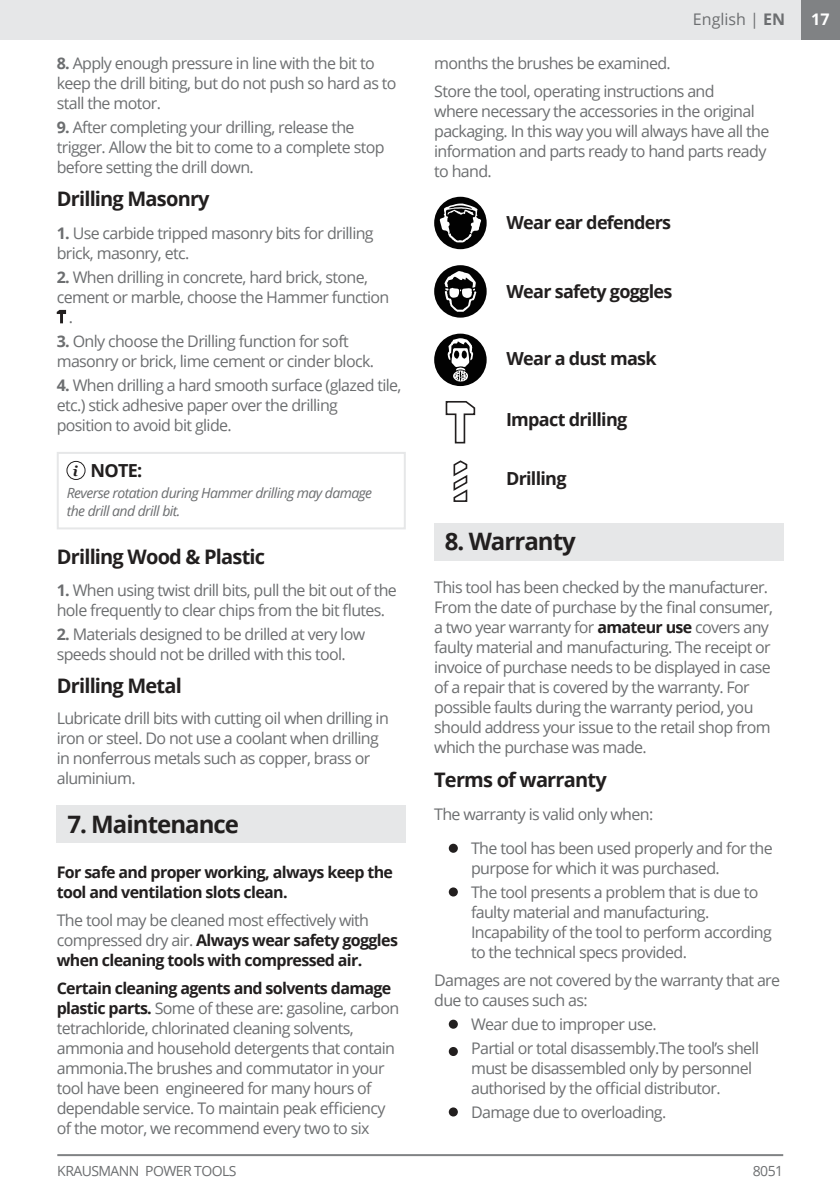
<style>
.page{position:relative;width:840px;height:1191px;background:#fff}
.page>*{position:absolute;margin:0;border:0;box-sizing:border-box;transform-origin:0 0}
.t1{font:700 24px "Open Sans";letter-spacing:-.04em;color:#221f1f}
.t2{font:700 20px "Open Sans";letter-spacing:-.04em;color:#221f1f}
.t3{font:700 18px "Open Sans";letter-spacing:-.04em;color:#221f1f}
.t4{font:16px/20px "Open Sans";letter-spacing:-.04em;color:#6c6e70}
.t5{font:700 16px/20px "Open Sans";letter-spacing:-.04em;color:#221f1f}
.t6{font:16px "Open Sans";color:#6c6e70}
.t7{font:700 16px "Open Sans";color:#fff}
.t8{font:italic 700 14.2px "Georgia";color:#221f1f}
.t9{font:italic 14px/18px "Open Sans";letter-spacing:-.04em;color:#6c6e70}
.t10{font:14px "Open Sans";letter-spacing:-.04em;color:#6c6e70}
.s1{font-weight:700}
.s2{font-weight:400;color:#6c6e70}
.s3{font-weight:700;color:#221f1f}
</style>
<div class="page">
<div style="left:800px;top:0;width:39px;height:40px;background:#808284"></div>
<hr style="left:57px;top:1154px;width:725px;height:2px;background:#808284">
<svg style="left:57px;top:310px;width:9px;height:13px"></svg>
<div style="left:0;top:0;width:800px;height:40px;background:#e6e7e8"></div>
<div style="left:57px;top:452px;width:348px;height:77px;border:2px solid #e6e7e8"></div>
<div style="left:66px;top:461px;width:19px;height:19px;border:1px solid #221f1f;border-radius:50%"></div>
<div style="left:57px;top:805px;width:348px;height:38px;background:#e6e7e8"></div>
<div style="left:434px;top:197px;width:52px;height:52px;background:#020202;border-radius:50%"></div>
<svg style="left:439px;top:203px;width:42px;height:40px"></svg>
<div style="left:434px;top:265px;width:52px;height:53px;background:#020202;border-radius:50%"></div>
<svg style="left:444px;top:271px;width:32px;height:41px"></svg>
<div style="left:434px;top:334px;width:52px;height:52px;background:#020202;border-radius:50%"></div>
<svg style="left:447px;top:338px;width:26px;height:43px"></svg>
<svg style="left:445px;top:401px;width:31px;height:43px"></svg>
<svg style="left:453px;top:460px;width:15px;height:42px"></svg>
<div style="left:448px;top:887px;width:9px;height:9px;background:#221f1f;border-radius:50%"></div>
<div style="left:434px;top:523px;width:348px;height:38px;background:#e6e7e8"></div>
<div style="left:448px;top:843px;width:9px;height:9px;background:#221f1f;border-radius:50%"></div>
<div style="left:448px;top:1107px;width:9px;height:9px;background:#221f1f;border-radius:50%"></div>
<div style="left:448px;top:1019px;width:9px;height:9px;background:#221f1f;border-radius:50%"></div>
<div style="left:448px;top:1047px;width:9px;height:9px;background:#221f1f;border-radius:50%"></div>
<p class="t4" style="left:57px;top:53px;width:341px"><span class="s1">8.</span> Apply enough pressure in line with the bit to keep the drill biting, but do not push so hard as to stall the motor.</p>
<p class="t4" style="left:57px;top:117px;width:329px"><span class="s1">9.</span> After completing your drilling, release the trigger. Allow the bit to come to a complete stop before setting the drill down.</p>
<p class="t2" style="left:57px;top:185px;width:154px">Drilling Masonry</p>
<p class="t4" style="left:57px;top:223px;width:318px"><span class="s1">1.</span> Use carbide tripped masonry bits for drilling brick, masonry, etc.</p>
<p class="t4" style="left:57px;top:267px;width:312px"><span class="s1">2.</span> When drilling in concrete, hard brick, stone,</p>
<p class="t4" style="left:57px;top:287px;width:334px">cement or marble, choose the Hammer function</p>
<p class="t4" style="left:69px;top:307px;width:6px">.</p>
<p class="t4" style="left:57px;top:331px;width:318px"><span class="s1">3.</span> Only choose the Drilling function for soft masonry or brick, lime cement or cinder block.</p>
<p class="t4" style="left:57px;top:375px;width:346px"><span class="s1">4.</span> When drilling a hard smooth surface (glazed tile, etc.) stick adhesive paper over the drilling<br>position to avoid bit glide.</p>
<p class="t3" style="left:90px;top:457px;width:53px">NOTE:</p>
<p class="t9" style="left:67px;top:484px;width:307px">Reverse rotation during Hammer drilling may damage the drill and drill bit.</p>
<p class="t8" style="left:73px;top:462px;width:7px">i</p>
<p class="t2" style="left:57px;top:543px;width:210px">Drilling Wood &amp; Plastic</p>
<p class="t4" style="left:57px;top:579px;width:341px"><span class="s1">1.</span> When using twist drill bits, pull the bit out of the hole frequently to clear chips from the bit flutes.</p>
<p class="t4" style="left:57px;top:623px;width:310px"><span class="s1">2.</span> Materials designed to be drilled at very low speeds should not be drilled with this tool.</p>
<p class="t2" style="left:57px;top:671px;width:127px">Drilling Metal</p>
<p class="t4" style="left:57px;top:708px;width:333px">Lubricate drill bits with cutting oil when drilling in iron or steel. Do not use a coolant when drilling in nonferrous metals such as copper, brass or aluminium.</p>
<h1 class="t1" style="left:67px;top:807px;width:173px">7. Maintenance</h1>
<p class="t5" style="left:57px;top:861px;width:337px">For safe and proper working, always keep the tool and ventilation slots clean.</p>
<p class="t5" style="left:57px;top:909px;width:342px"><span class="s2">Τhe tool may be cleaned most effectively with compressed dry air.</span> Always wear safety goggles when cleaning tools with compressed air.</p>
<p class="t4" style="left:57px;top:977px;width:344px"><span class="s3">Certain cleaning agents and solvents damage plastic parts.</span> Some of these are: gasoline, carbon tetrachloride, chlorinated cleaning solvents, ammonia and household detergents that contain ammonia.The brushes and commutator in your tool have been engineered for many hours of dependable service. To maintain peak efficiency of the motor, we recommend every two to six</p>
<p class="t6" style="left:692px;top:8px;width:94px">English | <span class="s1">EN</span></p>
<p class="t4" style="left:434px;top:49px;width:282px;line-height:28px">months the brushes be examined.<br>Store the tool, operating instructions and</p>
<p class="t4" style="left:434px;top:101px;width:336px">where necessary the accessories in the original packaging. In this way you will always have all the information and parts ready to hand parts ready to hand.</p>
<p class="t3" style="left:506px;top:210px;width:166px">Wear ear defenders</p>
<p class="t3" style="left:506px;top:278px;width:167px">Wear safety goggles</p>
<p class="t3" style="left:506px;top:345px;width:151px">Wear a dust mask</p>
<p class="t3" style="left:506px;top:407px;width:123px">Impact drilling</p>
<p class="t3" style="left:506px;top:466px;width:62px">Drilling</p>
<h1 class="t1" style="left:444px;top:524px;width:133px">8. Warranty</h1>
<p class="t4" style="left:434px;top:577px;width:340px">This tool has been checked by the manufacturer.<br>From the date of purchase by the final consumer, a two year warranty for <span class="s3">amateur use</span> covers any faulty material and manufacturing. The receipt or invoice of purchase needs to be displayed in case of a repair that is covered by the warranty. For possible faults during the warranty period, you should address your issue to the retail shop from which the purchase was made.</p>
<p class="t2" style="left:434px;top:765px;width:174px">Terms of warranty</p>
<p class="t4" style="left:434px;top:803px;width:220px">The warranty is valid only when:</p>
<p class="t4" style="left:471px;top:837px;width:303px">The tool has been used properly and for the purpose for which it was purchased.</p>
<p class="t4" style="left:471px;top:883px;width:302px">The tool presents a problem that is due to faulty material and manufacturing.<br>Incapability of the tool to perform according to the technical specs provided.</p>
<p class="t4" style="left:434px;top:969px;width:347px">Damages are not covered by the warranty that are due to causes such as:</p>
<p class="t4" style="left:471px;top:1011px;width:289px;line-height:24px">Wear due to improper use.<br>Partial or total disassembly.The tool’s shell</p>
<p class="t4" style="left:471px;top:1057px;width:282px">must be disassembled only by personnel authorised by the official distributor.</p>
<p class="t4" style="left:471px;top:1101px;width:196px">Damage due to overloading.</p>
<p class="t10" style="left:57px;top:1163px;width:181px">KRAUSMANN POWER TOOLS</p>
<p class="t10" style="left:752px;top:1163px;width:32px">8051</p>
<p class="t7" style="left:810px;top:13px;width:20px">17</p>
</div>
